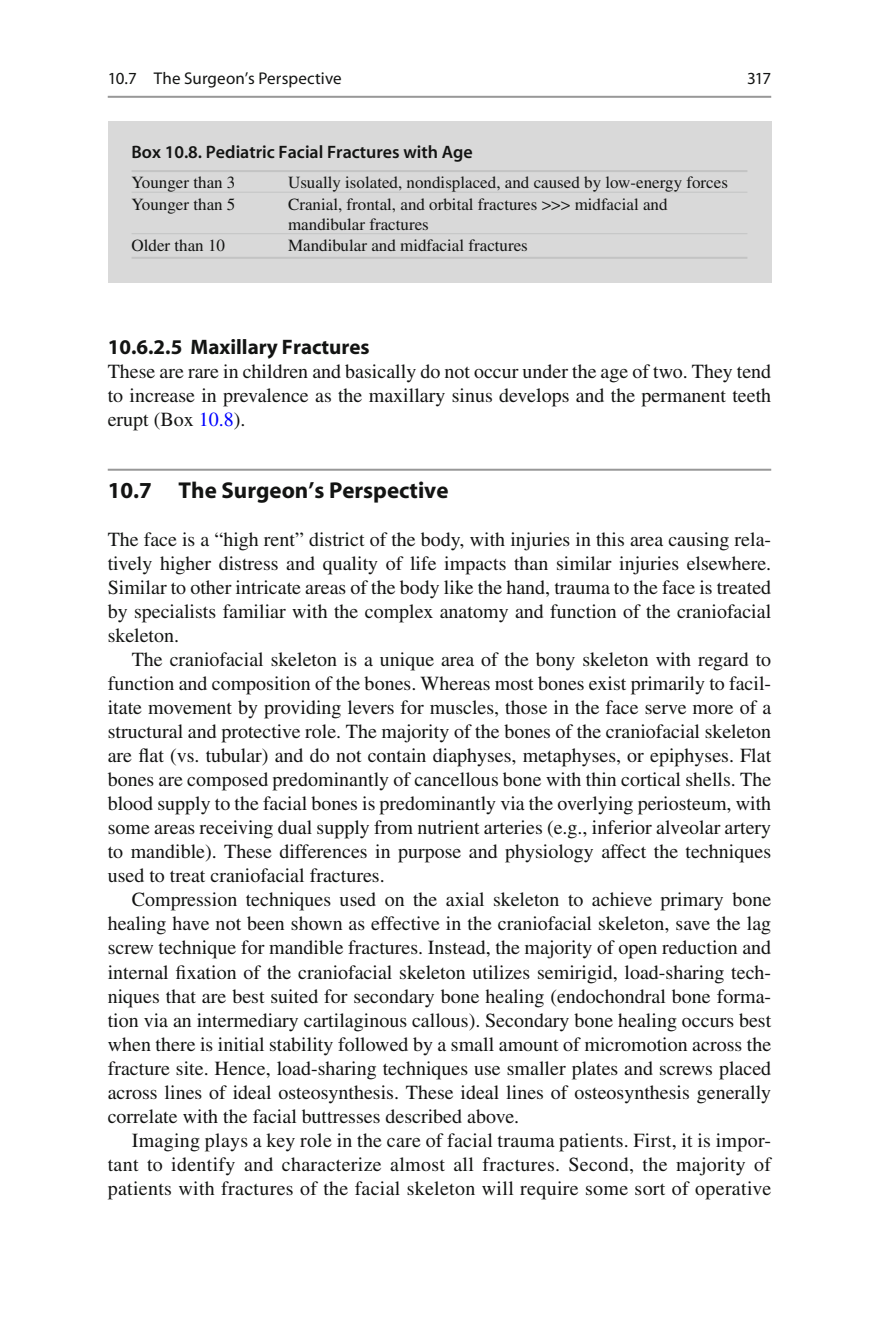
<style>
.page{position:relative;width:879px;height:1333px;background:#fff}
.page>*{position:absolute;margin:0;border:0;box-sizing:border-box;transform-origin:0 0}
.t1{font:700 23px "Myriad";color:#131413}
.t2{font:700 21px "Myriad";color:#131413}
.t3{font:20px/24px "Times";color:#131413;text-align:justify}
.t4{font:600 18px "Myriad";color:#131413}
.t5{font:17px/20px "Times";color:#131413}
.t6{font:17px "Myriad";letter-spacing:.005em;color:#131413}
.s1{color:#00f}
</style>
<div class="page">
<hr style="left:108px;top:468px;width:663px;height:2px;background:#989898">
<div style="left:108px;top:121px;width:663px;height:161px;background:#d9d9d9"></div>
<hr style="left:132px;top:170px;width:615px;height:2px;background:#c3c4c4">
<hr style="left:132px;top:192px;width:615px;height:1px;background:#c3c4c4">
<hr style="left:288px;top:233px;width:459px;height:1px;background:#c3c4c4">
<hr style="left:288px;top:257px;width:459px;height:2px;background:#c3c4c4">
<hr style="left:132px;top:233px;width:156px;height:1px;background:#c3c4c4">
<hr style="left:132px;top:257px;width:156px;height:2px;background:#c3c4c4">
<hr style="left:108px;top:96px;width:663px;height:2px;background:#989898">
<p class="t6" style="left:108px;top:72px;width:235px">10.7 The Surgeon’s Perspective</p>
<p class="t6" style="left:747px;top:72px;width:26px">317</p>
<p class="t4" style="left:132px;top:141px;width:343px">Box 10.8. Pediatric Facial Fractures with Age</p>
<p class="t5" style="left:132px;top:174px;width:105px">Younger than 3</p>
<p class="t5" style="left:288px;top:174px;width:441px">Usually isolated, nondisplaced, and caused by low-energy forces</p>
<p class="t5" style="left:132px;top:195px;width:105px">Younger than 5</p>
<p class="t5" style="left:288px;top:195px;width:381px">Cranial, frontal, and orbital fractures &gt;&gt;&gt; midfacial and mandibular fractures</p>
<p class="t5" style="left:132px;top:237px;width:95px">Older than 10</p>
<p class="t5" style="left:288px;top:237px;width:241px">Mandibular and midfacial fractures</p>
<p class="t2" style="left:108px;top:339px;width:263px">10.6.2.5 Maxillary Fractures</p>
<p class="t3" style="left:108px;top:361px;width:665px">These are rare in children and basically do not occur under the age of two. They tend to increase in prevalence as the maxillary sinus develops and the permanent teeth erupt (Box <span class="s1">10.8</span> ).</p>
<p class="t1" style="left:108px;top:482px;width:342px">10.7 The Surgeon’s Perspective</p>
<p class="t3" style="left:108px;top:529px;width:665px">The face is a “high rent” district of the body, with injuries in this area causing rela&shy;tively higher distress and quality of life impacts than similar injuries elsewhere.<br>Similar to other intricate areas of the body like the hand, trauma to the face is treated by specialists familiar with the complex anatomy and function of the craniofacial skeleton.</p>
<p class="t3" style="left:108px;top:649px;width:665px;text-indent:24px">The craniofacial skeleton is a unique area of the bony skeleton with regard to function and composition of the bones. Whereas most bones exist primarily to facil&shy;itate movement by providing levers for muscles, those in the face serve more of a structural and protective role. The majority of the bones of the craniofacial skeleton are flat (vs. tubular) and do not contain diaphyses, metaphyses, or epiphyses. Flat bones are composed predominantly of cancellous bone with thin cortical shells. The blood supply to the facial bones is predominantly via the overlying periosteum, with some areas receiving dual supply from nutrient arteries (e.g., inferior alveolar artery to mandible). These differences in purpose and physiology affect the techniques used to treat craniofacial fractures.</p>
<p class="t3" style="left:108px;top:889px;width:665px;text-indent:24px">Compression techniques used on the axial skeleton to achieve primary bone healing have not been shown as effective in the craniofacial skeleton, save the lag screw technique for mandible fractures. Instead, the majority of open reduction and internal fixation of the craniofacial skeleton utilizes semirigid, load-sharing tech&shy;niques that are best suited for secondary bone healing (endochondral bone forma&shy;tion via an intermediary cartilaginous callous). Secondary bone healing occurs best when there is initial stability followed by a small amount of micromotion across the fracture site. Hence, load-sharing techniques use smaller plates and screws placed across lines of ideal osteosynthesis. These ideal lines of osteosynthesis generally correlate with the facial buttresses described above.</p>
<p class="t3" style="left:108px;top:1129px;width:665px;text-indent:24px">Imaging plays a key role in the care of facial trauma patients. First, it is impor&shy;tant to identify and characterize almost all fractures. Second, the majority of patients with fractures of the facial skeleton will require some sort of operative</p>
</div>
